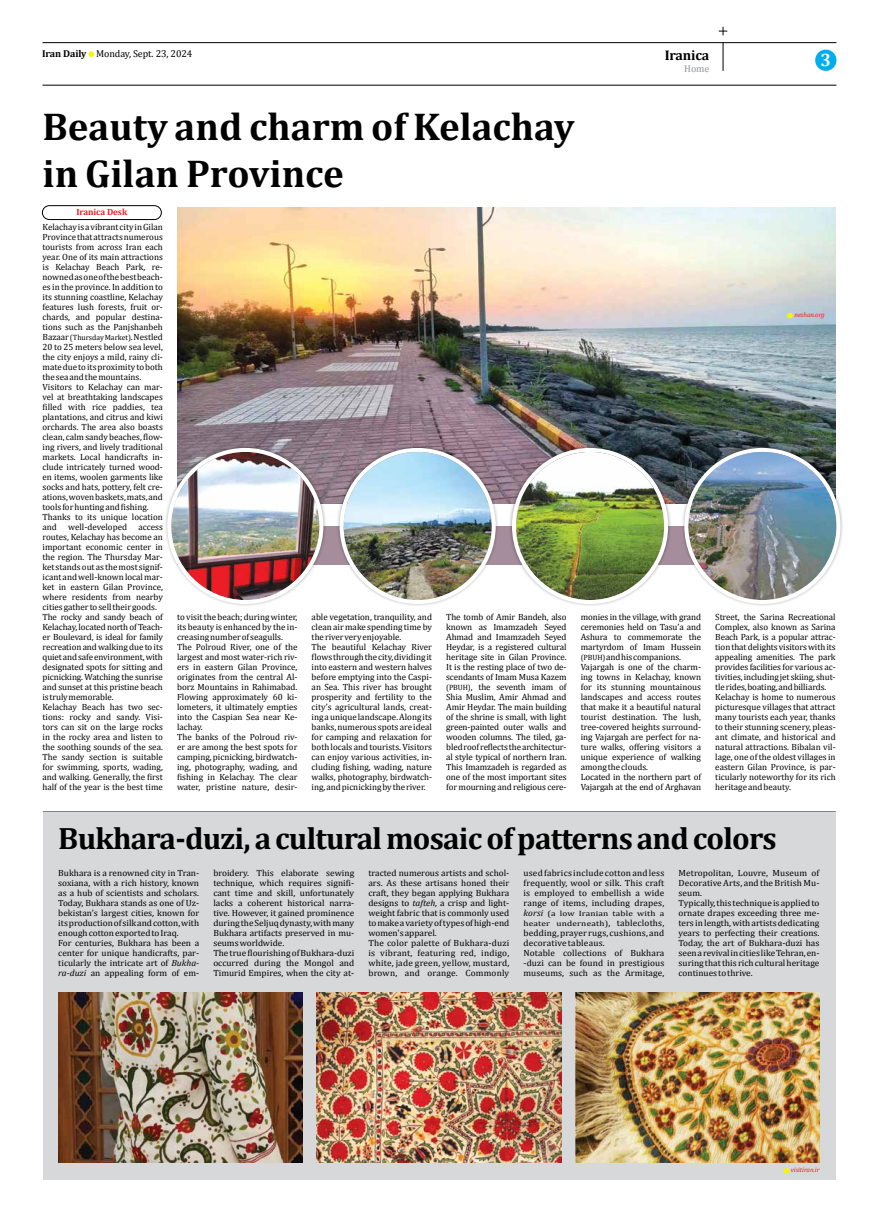
<style>
.page{position:relative;width:879px;height:1219px;background:#fff}
.page>*{position:absolute;margin:0;border:0;box-sizing:border-box;transform-origin:0 0}
.t1{font:700 39px/46.8px "Cambria";color:#000}
.t2{font:700 31px "Cambria";letter-spacing:-.025em;color:#000}
.t3{font:700 18px "Cambria";color:#fff}
.t4{font:700 14px "Cambria";letter-spacing:-.01em;color:#000}
.t5{font:10px "Cambria";letter-spacing:-.01em;color:#000}
.t6{font:10px "Cambria";color:#939598}
.t7{font:9px/10px "Cambria";color:#000}
.t8{font:700 9px "Cambria";letter-spacing:-.01em;color:#ed1d24}
.t9{font:7.7px/10px "Cambria";letter-spacing:.02em;color:#000;scale:1.21 1}
.t10{font:7.7px "Cambria";color:#000}
.t11{font:italic 6.8px "Cambria";letter-spacing:-.01em;color:#ed1d24}
.s1{font-weight:700}
.s2{font-size:9px}
.s3{font-size:7.7px}
.s4{font-style:italic}
.s5{font-style:italic;font-size:9px}
</style>
<div class="page">
<div style="left:43px;top:812px;width:792px;height:368px;background:#d6d8d9"></div>
<div style="left:177px;top:526px;width:648px;height:39px;background:#a58d9b"></div>
<svg style="left:723px;top:43px;width:1px;height:28px"></svg>
<hr style="left:43px;top:42px;width:793px;height:1px;background:#000">
<hr style="left:43px;top:85px;width:793px;height:1px;background:#000">
<div style="left:815px;top:50px;width:21px;height:21px;background:#00aeef;border-radius:50%"></div>
<svg style="left:88px;top:51px;width:6px;height:6px"></svg>
<hr style="left:43px;top:811px;width:792px;height:1px;background:#000">
<div style="left:42px;top:206px;width:119px;height:14px;border:1px solid #000;border-radius:7px"></div>
<img style="left:177px;top:207px;width:658px;height:296px">
<div style="left:164px;top:445px;width:163px;height:162px;background:#000;opacity:.3"></div>
<img style="left:171px;top:452px;width:148px;height:148px;border-radius:74px">
<div style="left:167px;top:448px;width:156px;height:156px;border:4px solid #fff;border-radius:50%"></div>
<div style="left:336px;top:445px;width:163px;height:162px;background:#000;opacity:.3"></div>
<img style="left:344px;top:452px;width:148px;height:148px;border-radius:74px">
<div style="left:340px;top:448px;width:156px;height:156px;border:4px solid #fff;border-radius:50%"></div>
<div style="left:509px;top:445px;width:162px;height:162px;background:#000;opacity:.3"></div>
<img style="left:516px;top:452px;width:148px;height:148px;border-radius:74px">
<div style="left:512px;top:448px;width:156px;height:156px;border:4px solid #fff;border-radius:50%"></div>
<div style="left:681px;top:445px;width:163px;height:162px;background:#000;opacity:.3"></div>
<img style="left:688px;top:452px;width:148px;height:148px;border-radius:74px">
<div style="left:684px;top:448px;width:156px;height:156px;border:4px solid #fff;border-radius:50%"></div>
<svg style="left:787px;top:313px;width:6px;height:5px"></svg>
<svg style="left:783px;top:1168px;width:6px;height:6px"></svg>
<img style="left:58px;top:992px;width:244px;height:170px">
<img style="left:317px;top:992px;width:244px;height:170px">
<img style="left:575px;top:992px;width:244px;height:170px">
<svg style="left:719px;top:27px;width:8px;height:8px"></svg>
<p class="t5" style="left:42px;top:48px;width:152px"><span class="s1">Iran Daily</span> Monday, Sept. 23, 2024</p>
<h3 class="t4" style="left:664px;top:45px;width:46px">Iranica</h3>
<h1 class="t1" style="left:43px;top:102px;width:533px">Beauty and charm of Kelachay in Gilan Province</h1>
<p class="t8" style="left:77px;top:206px;width:52px">Iranica Desk</p>
<p class="t6" style="left:684px;top:63px;width:27px">Home</p>
<h3 class="t3" style="left:820px;top:47px;width:12px">3</h3>
<p class="t7" style="left:43px;top:222px;width:122px;text-align:justify">Kelachay is a vibrant city in Gilan Province that attracts numerous tourists from across Iran each year. One of its main attractions is Kelachay Beach Park, re&shy;nowned as one of the best beach&shy;es in the province. In addition to its stunning coastline, Kelachay features lush forests, fruit or&shy;chards, and popular destina&shy;tions such as the Panjshanbeh</p>
<p class="t10" style="left:43px;top:333px;width:122px"><span class="s2">Bazaar</span> (Thursday Market)<span class="s2">. Nestled</span></p>
<p class="t7" style="left:43px;top:342px;width:122px">20 to 25 meters below sea level, the city enjoys a mild, rainy cli&shy;mate due to its proximity to both the sea and the mountains.<br>Visitors to Kelachay can mar&shy;vel at breathtaking landscapes filled with rice paddies, tea plantations, and citrus and kiwi orchards. The area also boasts clean, calm sandy beaches, flow&shy;ing rivers, and lively traditional markets. Local handicrafts in&shy;clude intricately turned wood&shy;en items, woolen garments like socks and hats, pottery, felt cre&shy;ations, woven baskets, mats, and tools for hunting and fishing.<br>Thanks to its unique location and</p>
<p class="t7" style="left:68px;top:522px;width:60px">well-developed</p>
<p class="t7" style="left:43px;top:522px;width:122px;text-indent:96px">access routes, Kelachay has become an important economic center in the region. The Thursday Mar&shy;ket stands out as the most signif&shy;icant and well-known local mar&shy;ket in eastern Gilan Province, where residents from nearby cities gather to sell their goods.<br>The rocky and sandy beach of<br>Kelachay, located north of Teach&shy;er Boulevard, is ideal for family recreation and walking due to its quiet and safe environment, with designated spots for sitting and picnicking. Watching the sunrise and sunset at this pristine beach is truly memorable.<br>Kelachay Beach has two sec&shy;tions: rocky and sandy. Visi&shy;tors can sit on the large rocks in the rocky area and listen to the soothing sounds of the sea.<br>The sandy section is suitable for swimming, sports, wading, and walking. Generally, the first half of the year is the best time</p>
<p class="t11" style="left:794px;top:310px;width:32px">neshan.org</p>
<p class="t7" style="left:177px;top:612px;width:122px">to visit the beach; during winter, its beauty is enhanced by the in&shy;creasing number of seagulls.<br>The Polroud River, one of the largest and most water-rich riv&shy;ers in eastern Gilan Province, originates from the central Al&shy;borz Mountains in Rahimabad.<br>Flowing approximately 60 ki&shy;lometers, it ultimately empties into the Caspian Sea near Ke&shy;lachay.<br>The banks of the Polroud riv&shy;er are among the best spots for camping, picnicking, birdwatch&shy;ing, photography, wading, and fishing in Kelachay. The clear water, pristine nature, desir-</p>
<p class="t7" style="left:312px;top:612px;width:122px">able vegetation, tranquility, and clean air make spending time by the river very enjoyable.<br>The beautiful Kelachay River flows through the city, dividing it into eastern and western halves before emptying into the Caspi&shy;an Sea. This river has brought prosperity and fertility to the city’s agricultural lands, creat&shy;ing a unique landscape. Along its banks, numerous spots are ideal for camping and relaxation for both locals and tourists. Visitors can enjoy various activities, in&shy;cluding fishing, wading, nature walks, photography, birdwatch&shy;ing, and picnicking by the river.</p>
<p class="t7" style="left:446px;top:612px;width:122px;text-align:justify">The tomb of Amir Bandeh, also known as Imamzadeh Seyed Ahmad and Imamzadeh Seyed Heydar, is a registered cultural heritage site in Gilan Province.<br>It is the resting place of two de&shy;scendants of Imam Musa Kazem <span class="s3">(PBUH)</span>, the seventh imam of Shia Muslim, Amir Ahmad and Amir Heydar. The main building of the shrine is small, with light green-painted outer walls and wooden columns. The tiled, ga&shy;bled roof reflects the architectur&shy;al style typical of northern Iran.<br>This Imamzadeh is regarded as one of the most important sites for mourning and religious cere-</p>
<p class="t7" style="left:581px;top:612px;width:122px">monies in the village, with grand ceremonies held on Tasu’a and<br>Ashura to commemorate the martyrdom of Imam Hussein <span class="s3">(PBUH)</span> and his companions.<br>Vajargah is one of the charm&shy;ing towns in Kelachay, known for its stunning mountainous landscapes and access routes that make it a beautiful natural tourist destination. The lush, tree-covered heights surround&shy;ing Vajargah are perfect for na&shy;ture walks, offering visitors a unique experience of walking among the clouds.<br>Located in the northern part of<br>Vajargah at the end of Arghavan</p>
<p class="t7" style="left:715px;top:612px;width:122px">Street, the Sarina Recreational<br>Complex, also known as Sarina<br>Beach Park, is a popular attrac&shy;tion that delights visitors with its appealing amenities. The park provides facilities for various ac&shy;tivities, including jet skiing, shut&shy;tle rides, boating, and billiards.<br>Kelachay is home to numerous picturesque villages that attract many tourists each year, thanks to their stunning scenery, pleas&shy;ant climate, and historical and natural attractions. Bibalan vil&shy;lage, one of the oldest villages in eastern Gilan Province, is par&shy;ticularly noteworthy for its rich heritage and beauty.</p>
<h2 class="t2" style="left:58px;top:817px;width:720px">Bukhara-duzi, a cultural mosaic of patterns and colors</h2>
<p class="t7" style="left:58px;top:868px;width:142px">Bukhara is a renowned city in Tran&shy;soxiana, with a rich history, known as a hub of scientists and scholars.<br>Today, Bukhara stands as one of Uz&shy;bekistan’s largest cities, known for its production of silk and cotton, with enough cotton exported to Iraq.<br>For centuries, Bukhara has been a center for unique handicrafts, par&shy;ticularly the intricate art of <span class="s4">Bukha&shy;ra-duzi</span> an appealing form of em-</p>
<p class="t7" style="left:213px;top:868px;width:142px">broidery. This elaborate sewing technique, which requires signifi&shy;cant time and skill, unfortunately lacks a coherent historical narra&shy;tive. However, it gained prominence during the Seljuq dynasty, with many Bukhara artifacts preserved in mu&shy;seums worldwide.<br>The true flourishing of Bukhara-duzi occurred during the Mongol and Timurid Empires, when the city at-</p>
<p class="t7" style="left:368px;top:868px;width:142px">tracted numerous artists and schol&shy;ars. As these artisans honed their craft, they began applying Bukhara designs to <span class="s4">tafteh,</span> a crisp and light&shy;weight fabric that is commonly used to make a variety of types of high-end women's apparel.<br>The color palette of Bukhara-duzi is vibrant, featuring red, indigo, white, jade green, yellow, mustard, brown, and orange. Commonly</p>
<p class="t7" style="left:523px;top:868px;width:142px;text-align:justify">used fabrics include cotton and less frequently, wool or silk. This craft is employed to embellish a wide range of items, including drapes,</p>
<p class="t9" style="left:523px;top:909px;width:118px"><span class="s5">korsi</span> (a low Iranian table with a heater underneath)<span class="s2">, tablecloths,</span></p>
<p class="t7" style="left:523px;top:928px;width:142px">bedding, prayer rugs, cushions, and decorative tableaus.<br>Notable collections of Bukhara -duzi can be found in prestigious museums, such as the Armitage,</p>
<p class="t7" style="left:678px;top:868px;width:142px">Metropolitan, Louvre, Museum of Decorative Arts, and the British Mu&shy;seum.<br>Typically, this technique is applied to ornate drapes exceeding three me&shy;ters in length, with artists dedicating years to perfecting their creations.<br>Today, the art of Bukhara-duzi has seen a revival in cities like Tehran, en&shy;suring that this rich cultural heritage continues to thrive.</p>
<p class="t11" style="left:791px;top:1165px;width:30px">visitiran.ir</p>
</div>
